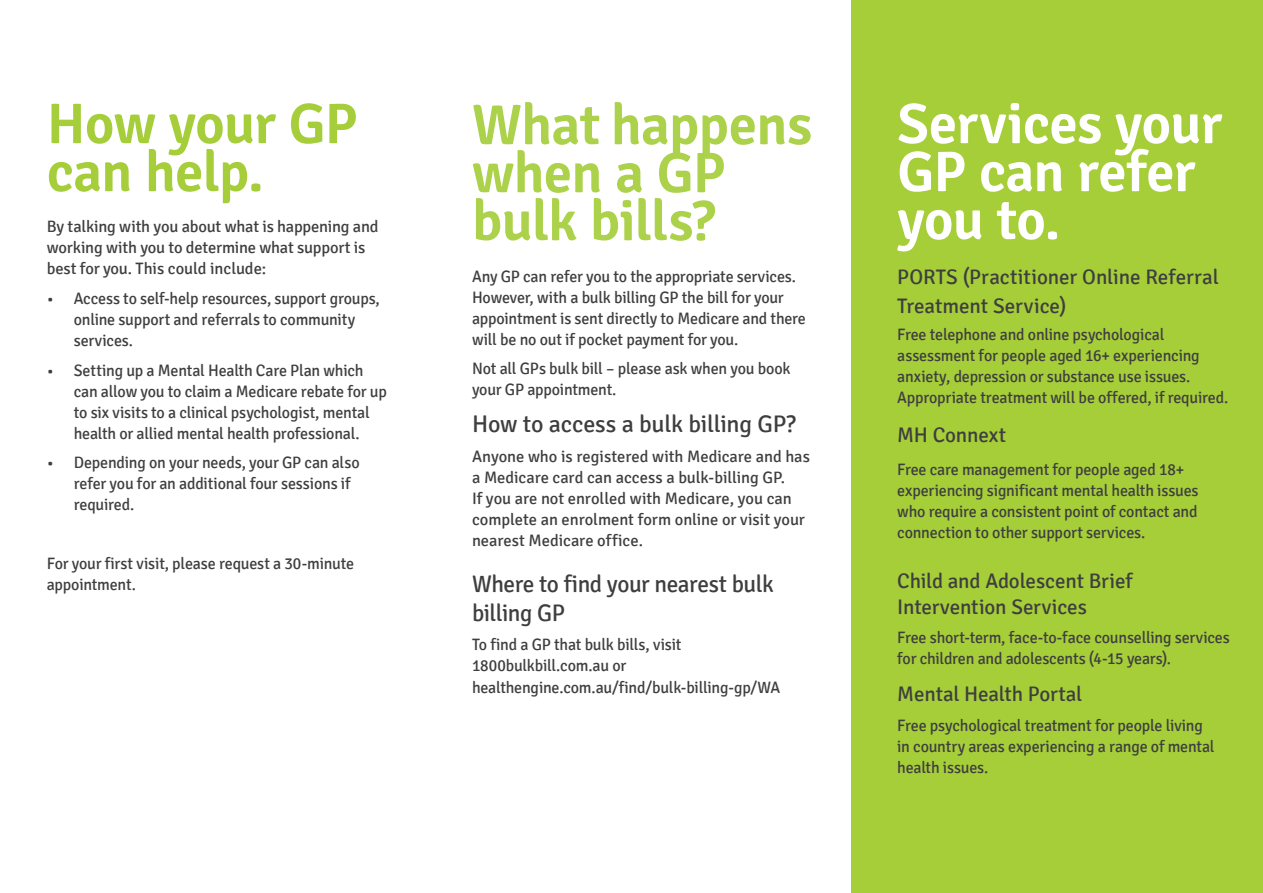
<style>
.page{position:relative;width:1263px;height:893px;background:#fff}
.page>*{position:absolute;margin:0;border:0;box-sizing:border-box;transform-origin:0 0}
.t1{font:600 57px/48px "Signika";letter-spacing:-.015em;color:#acd14a}
.t2{font:600 57px/48px "Signika";letter-spacing:-.015em;color:#fff}
.t3{font:600 57px/48px "Signika";letter-spacing:-.015em;color:#a6ce3b}
.t4{font:24px/28.8px "Signika";letter-spacing:-.015em;color:#3e3e3f}
.Body_Copy{font:21px/28.5px "Signika";letter-spacing:-.005em;color:#3e3e3f}
.Body_Copy-2{font:16.5px/21px "Signika";letter-spacing:-.01em;color:#3e3e3f}
</style>
<div class="page">
<div style="left:851px;top:0;width:412px;height:893px;background:#a6ce39"></div>
<p class="t3" style="left:47px;top:101px;width:312px">How your GP can help.</p>
<p class="Body_Copy-2" style="left:47px;top:217px;width:333px">By talking with you about what is happening and working with you to determine what support is best for you. This could include:</p>
<p class="Body_Copy-2" style="left:74px;top:288px;width:308px;text-indent:-27px">• Access to self-help resources, support groups, online support and referrals to community services.</p>
<p class="Body_Copy-2" style="left:74px;top:360px;width:314px;text-indent:-27px">• Setting up a Mental Health Care Plan which can allow you to claim a Medicare rebate for up to six visits to a clinical psychologist, mental health or allied mental health professional.</p>
<p class="Body_Copy-2" style="left:74px;top:452px;width:287px;text-indent:-27px">• Depending on your needs, your GP can also refer you for an additional four sessions if required.</p>
<p class="Body_Copy-2" style="left:47px;top:553px;width:309px">For your first visit, please request a 30-minute appointment.</p>
<p class="t1" style="left:472px;top:102px;width:342px">What happens when a GP bulk bills?</p>
<p class="Body_Copy-2" style="left:472px;top:266px;width:335px">Any GP can refer you to the appropriate services.<br>However, with a bulk billing GP the bill for your appointment is sent directly to Medicare and there will be no out if pocket payment for you.</p>
<p class="Body_Copy-2" style="left:472px;top:358px;width:320px">Not all GPs bulk bill – please ask when you book your GP appointment.</p>
<p class="t4" style="left:472px;top:410px;width:325px">How to access a bulk billing GP?</p>
<p class="Body_Copy-2" style="left:472px;top:446px;width:340px">Anyone who is registered with Medicare and has a Medicare card can access a bulk-billing GP.<br>If you are not enrolled with Medicare, you can complete an enrolment form online or visit your nearest Medicare office.</p>
<p class="t4" style="left:472px;top:570px;width:303px">Where to find your nearest bulk billing GP</p>
<p class="Body_Copy-2" style="left:472px;top:634px;width:310px">To find a GP that bulk bills, visit<br>1800bulkbill.com.au or healthengine.com.au/find/bulk-billing-gp/WA</p>
<p class="t2" style="left:897px;top:101px;width:327px">Services your<br>GP can refer you to.</p>
<p class="Body_Copy" style="left:897px;top:263px;width:323px">PORTS (Practitioner Online Referral<br>Treatment Service)</p>
<p class="Body_Copy-2" style="left:897px;top:325px;width:332px">Free telephone and online psychological assessment for people aged 16+ experiencing anxiety, depression or substance use issues.<br>Appropriate treatment will be offered, if required.</p>
<p class="Body_Copy" style="left:897px;top:421px;width:111px">MH Connext</p>
<p class="Body_Copy-2" style="left:897px;top:460px;width:303px">Free care management for people aged 18+ experiencing significant mental health issues who require a consistent point of contact and connection to other support services.</p>
<p class="Body_Copy" style="left:897px;top:569px;width:237px;line-height:25.5px">Child and Adolescent Brief<br>Intervention Services</p>
<p class="Body_Copy-2" style="left:897px;top:628px;width:334px">Free short-term, face-to-face counselling services for children and adolescents (4-15 years).</p>
<p class="Body_Copy" style="left:897px;top:680px;width:187px">Mental Health Portal</p>
<p class="Body_Copy-2" style="left:897px;top:715px;width:319px">Free psychological treatment for people living in country areas experiencing a range of mental health issues.</p>
</div>
